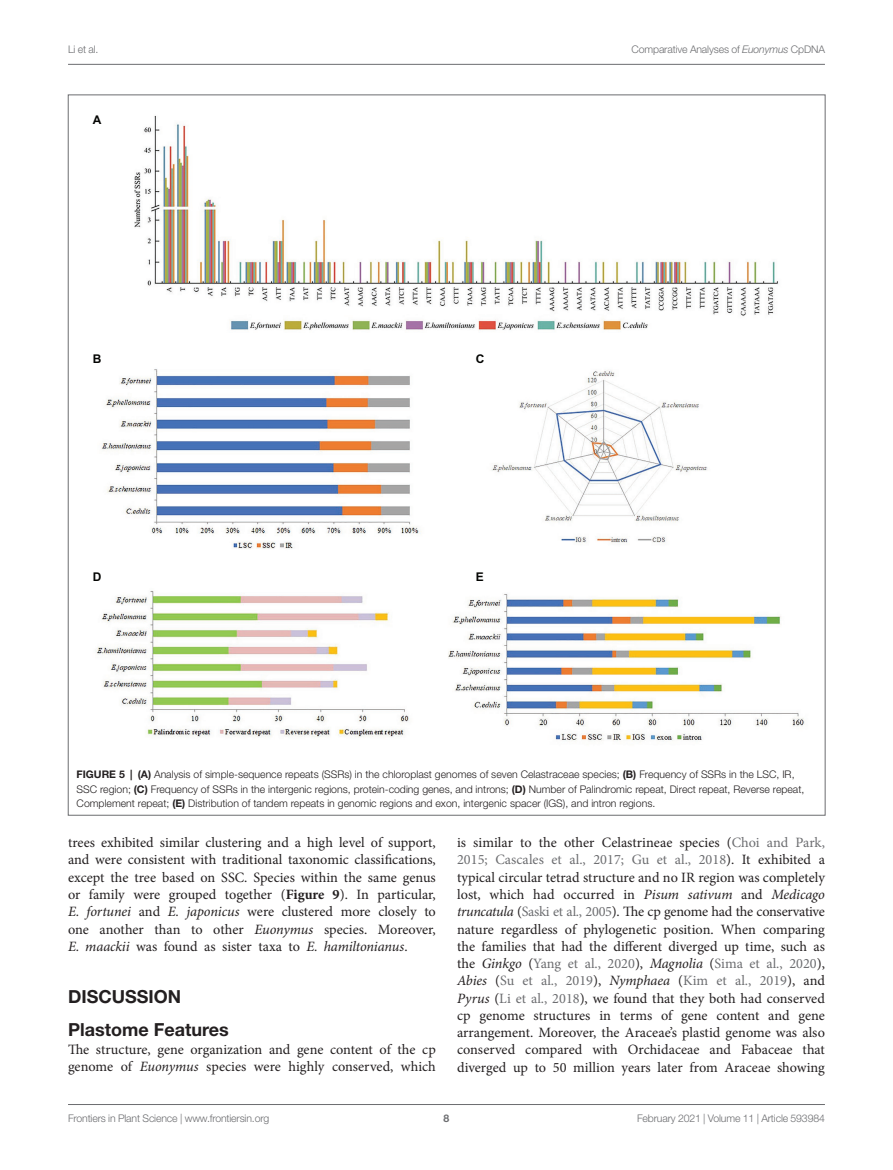
<style>
.page{position:relative;width:893px;height:1170px;background:#fff}
.page>*{position:absolute;margin:0;border:0;box-sizing:border-box;transform-origin:0 0}
.HEAD_2_after_HEAD_1{font:700 18px "Helvetica Neue LT Std";color:#231f20}
.HEAD_1{font:700 18px "Helvetica Neue LT Std";color:#231f20}
.TEXT_FLUSH{font:14.25px/17.2px "Minion Pro";letter-spacing:-.005em;color:#231f20;text-align:justify}
.t1{font:700 12px "Arial";color:#040503}
.FIG_LEG{font:300 10.5px/14.2px "Helvetica Neue LT Std";color:#231f20}
.t2{font:300 10.5px "Helvetica Neue LT Std";letter-spacing:-.015em;color:#6c6d70}
.t3{font:700 10.5px "Helvetica Neue LT Std";color:#6c6d70}
.s1{font-style:italic}
.s2{font-weight:700}
.s3{color:#6c6d70}
</style>
<div class="page">
<hr style="left:68px;top:64px;width:757px;height:1px;background:#6c6d70">
<hr style="left:68px;top:1104px;width:757px;height:1px;background:#6c6d70">
<img style="left:95px;top:115px;width:710px;height:626px">
<p class="t2" style="left:68px;top:42px;width:32px">Li et al.</p>
<p class="t2" style="left:632px;top:42px;width:195px">Comparative Analyses of <span class="s1">Euonymus</span> CpDNA</p>
<p class="t1" style="left:93px;top:111px;width:10px">A</p>
<p class="t1" style="left:93px;top:350px;width:10px">B</p>
<p class="t1" style="left:476px;top:350px;width:10px">C</p>
<p class="t1" style="left:93px;top:568px;width:10px">D</p>
<p class="t1" style="left:476px;top:568px;width:10px">E</p>
<p class="FIG_LEG" style="left:77px;top:767px;width:729px"><span class="s2">FIGURE 5 | (A)</span> Analysis of simple-sequence repeats (SSRs) in the chloroplast genomes of seven Celastraceae species; <span class="s2">(B)</span> Frequency of SSRs in the LSC, IR,<br>SSC region; <span class="s2">(C)</span> Frequency of SSRs in the intergenic regions, protein-coding genes, and introns; <span class="s2">(D)</span> Number of Palindromic repeat, Direct repeat, Reverse repeat,<br>Complement repeat; <span class="s2">(E)</span> Distribution of tandem repeats in genomic regions and exon, intergenic spacer (IGS), and intron regions.</p>
<p class="TEXT_FLUSH" style="left:68px;top:834px;width:369px">trees exhibited similar clustering and a high level of support, and were consistent with traditional taxonomic classifications, except the tree based on SSC. Species within the same genus or family were grouped together (<span class="s2">Figure 9</span>). In particular, <span class="s1">E. fortunei</span> and <span class="s1">E. japonicus</span> were clustered more closely to one another than to other <span class="s1">Euonymus</span> species. Moreover, <span class="s1">E. maackii</span> was found as sister taxa to <span class="s1">E. hamiltonianus</span>.</p>
<p class="HEAD_1" style="left:68px;top:985px;width:115px">DISCUSSION</p>
<p class="HEAD_2_after_HEAD_1" style="left:68px;top:1018px;width:162px">Plastome Features</p>
<p class="TEXT_FLUSH" style="left:68px;top:1040px;width:369px">The structure, gene organization and gene content of the cp genome of <span class="s1">Euonymus</span> species were highly conserved, which</p>
<p class="TEXT_FLUSH" style="left:457px;top:834px;width:369px">is similar to the other Celastrineae species (<span class="s3">Choi and Park, 2015; Cascales et al., 2017; Gu et al., 2018</span>). It exhibited a typical circular tetrad structure and no IR region was completely lost, which had occurred in <span class="s1">Pisum sativum</span> and <span class="s1">Medicago truncatula</span> (<span class="s3">Saski et al., 2005</span>). The cp genome had the conservative nature regardless of phylogenetic position. When comparing the families that had the different diverged up time, such as the <span class="s1">Ginkgo</span> (<span class="s3">Yang et al., 2020</span>), <span class="s1">Magnolia</span> (<span class="s3">Sima et al., 2020</span>), <span class="s1">Abies</span> (<span class="s3">Su et al., 2019</span>), <span class="s1">Nymphaea</span> (<span class="s3">Kim et al., 2019</span>), and <span class="s1">Pyrus</span> (<span class="s3">Li et al., 2018</span>), we found that they both had conserved cp genome structures in terms of gene content and gene arrangement. Moreover, the Araceae’s plastid genome was also conserved compared with Orchidaceae and Fabaceae that diverged up to 50 million years later from Araceae showing</p>
<p class="t2" style="left:68px;top:1111px;width:203px">Frontiers in Plant Science | www.frontiersin.org</p>
<p class="t3" style="left:444px;top:1111px;width:7px">8</p>
<p class="t2" style="left:637px;top:1111px;width:189px">February 2021 | Volume 11 | Article 593984</p>
</div>
